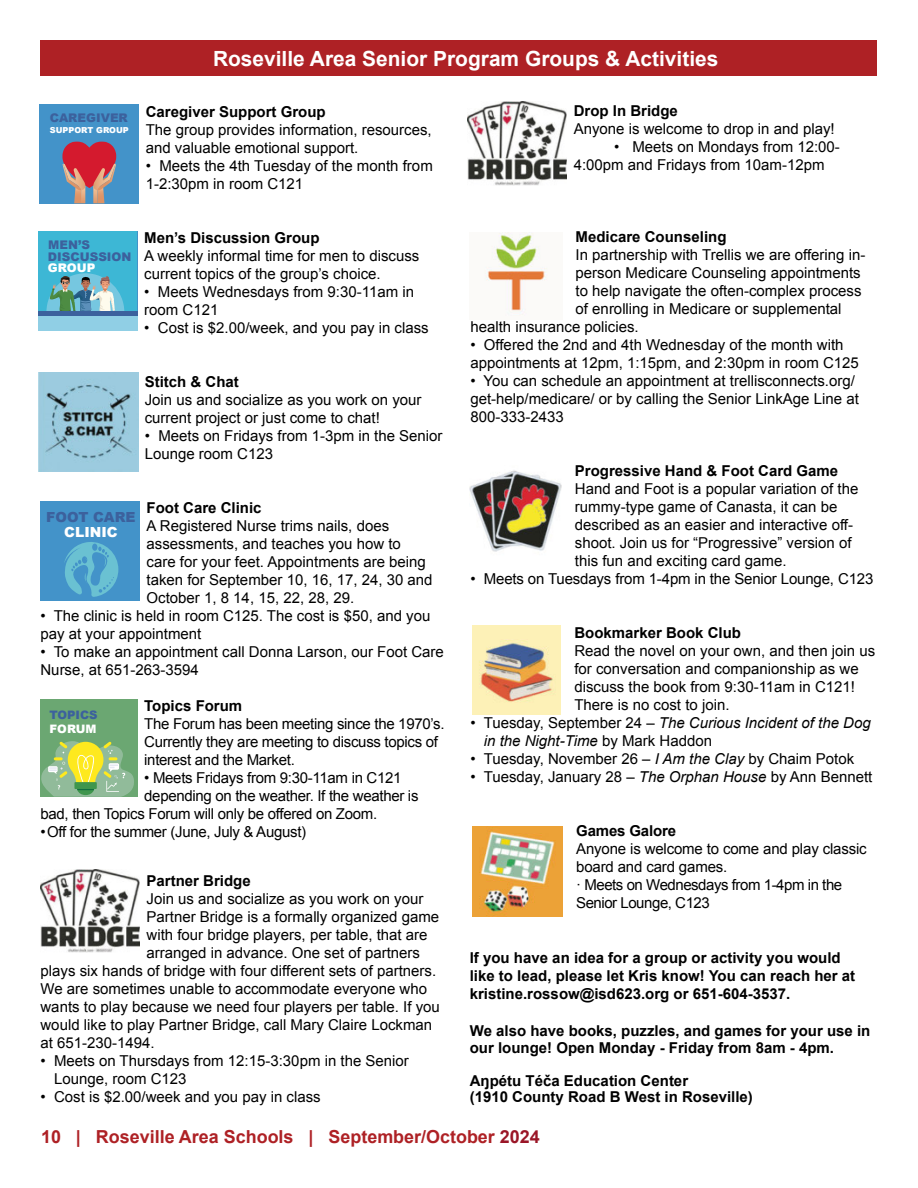
<style>
.page{position:relative;width:918px;height:1188px;background:#fff}
.page>*{position:absolute;margin:0;border:0;box-sizing:border-box;transform-origin:0 0}
.t1{font:700 20.85px "Dkfgvv Arial";color:#fff}
.t2{font:700 18px "Dkfgvv Arial";color:#ae2125}
.t3{font:15px/18px "Sgcqqx Arial";color:#000}
.t4{font:15px "Mpxshl Arial";color:#000}
.t5{font:700 15px/18px "Dkfgvv Arial";color:#000}
.t6{font:15px/18px "Sgcqqx Arial";letter-spacing:-.02em;color:#000}
.t7{font:15px "Mpxshl Arial";letter-spacing:-.02em;color:#000}
.t8{font:italic 15px/18px "Arial";color:#000}
.t9{font:700 15px "Sqwtsq Arial";color:#000}
.t10{font:900 13.95px "Yssrlx Arial";color:#3c619d}
.t11{font:900 13.95px "Yssrlx Arial";color:#fff}
.t12{font:900 11.85px/11.9px "Tmdnmf Arial";color:#3c619d}
.t13{font:900 11.85px "Wptnfr Arial";color:#3c619d}
.t14{font:900 11.85px "Tmdnmf Arial";color:#fff}
.t15{font:900 11.7px "Mddfts Arial";color:#3c619d}
.t16{font:900 11.7px "Mddfts Arial";color:#fff}
.t17{font:900 8.25px "Wptnfr Arial";color:#fff}
.s1{font-family:"Sgcqqx Arial"}
.s2{font-family:"Sgcqqx Arial";font-style:normal}
.s3{font-family:"Mpxshl Arial";font-style:normal}
.s4{font-family:"Arial";font-style:italic}
.s5{color:#9a1627}
</style>
<div class="page">
<div style="left:40px;top:104px;width:99px;height:99px;background:#4393c9"></div>
<svg style="left:62px;top:142px;width:54px;height:61px"></svg>
<div style="left:38px;top:231px;width:99px;height:99px;background:#3db7d5"></div>
<svg style="left:46px;top:273px;width:78px;height:38px"></svg>
<div style="left:38px;top:311px;width:99px;height:20px;background:#3c619d"></div>
<div style="left:38px;top:316px;width:99px;height:15px;background:#90cfe5"></div>
<img style="left:39px;top:373px;width:99px;height:99px">
<div style="left:41px;top:40px;width:837px;height:36px;background:#ae2125"></div>
<div style="left:41px;top:501px;width:99px;height:99px;background:#4393c9"></div>
<svg style="left:64px;top:542px;width:54px;height:55px"></svg>
<img style="left:41px;top:869px;width:99px;height:84px">
<img style="left:468px;top:102px;width:99px;height:83px">
<img style="left:485px;top:233px;width:62px;height:83px">
<img style="left:470px;top:470px;width:91px;height:82px">
<img style="left:472px;top:626px;width:89px;height:88px">
<div style="left:41px;top:700px;width:97px;height:97px;background:#6ba772"></div>
<svg style="left:41px;top:741px;width:93px;height:56px"></svg>
<img style="left:473px;top:826px;width:90px;height:91px">
<p class="t13" style="left:50px;top:109px;width:80px">CAREGIVER</p>
<p class="t17" style="left:50px;top:124px;width:81px">SUPPORT GROUP</p>
<h1 class="t1" style="left:213px;top:45px;width:507px">Roseville Area Senior Program Groups &amp; Activities</h1>
<p class="t5" style="left:574px;top:103px;width:106px">Drop In Bridge</p>
<p class="t3" style="left:574px;top:120px;width:262px">Anyone is welcome to drop in and play!</p>
<p class="t3" style="left:574px;top:138px;width:268px;text-indent:40px">• Meets on Mondays from 12:00-<br>4:00pm and Fridays from 10am-12pm</p>
<p class="t5" style="left:146px;top:103px;width:182px">Caregiver Support Group</p>
<p class="t4" style="left:146px;top:120px;width:287px">The group provides information, resources,</p>
<p class="t3" style="left:146px;top:139px;width:214px">and valuable emotional support.</p>
<p class="t4" style="left:146px;top:156px;width:289px">• Meets the 4th Tuesday of the month from</p>
<p class="t3" style="left:146px;top:175px;width:159px">1-2:30pm in room C121</p>
<p class="t5" style="left:144px;top:229px;width:177px">Men’s Discussion Group</p>
<p class="t3" style="left:144px;top:247px;width:277px">A weekly informal time for men to discuss current topics of the group’s choice.</p>
<p class="t3" style="left:144px;top:283px;width:271px">• Meets Wednesdays from 9:30-11am in room C121</p>
<p class="t3" style="left:144px;top:319px;width:286px">• Cost is $2.00/week, and you pay in class</p>
<p class="t5" style="left:145px;top:373px;width:96px">Stitch &amp; Chat</p>
<p class="t3" style="left:145px;top:391px;width:278px">Join us and socialize as you work on your current project or just come to chat!</p>
<p class="t3" style="left:145px;top:427px;width:299px">• Meets on Fridays from 1-3pm in the Senior<br>Lounge room C123</p>
<p class="t5" style="left:147px;top:499px;width:117px">Foot Care Clinic</p>
<p class="t3" style="left:147px;top:517px;width:288px">A Registered Nurse trims nails, does assessments, and teaches you how to care for your feet. Appointments are being taken for September 10, 16, 17, 24, 30 and October 1, 8 14, 15, 22, 28, 29.</p>
<p class="t4" style="left:41px;top:606px;width:391px">• The clinic is held in room C125. The cost is $50, and you</p>
<p class="t3" style="left:41px;top:625px;width:162px">pay at your appointment</p>
<p class="t4" style="left:41px;top:642px;width:405px">• To make an appointment call Donna Larson, our Foot Care</p>
<p class="t3" style="left:41px;top:661px;width:160px">Nurse, at 651-263-3594</p>
<p class="t5" style="left:144px;top:697px;width:100px">Topics Forum</p>
<p class="t7" style="left:144px;top:714px;width:302px">The Forum has been meeting since the 1970’s.</p>
<p class="t6" style="left:144px;top:733px;width:295px">Currently they are meeting to discuss topics of interest and the Market.</p>
<p class="t6" style="left:144px;top:769px;width:276px">• Meets Fridays from 9:30-11am in C121 depending on the weather. If the weather is</p>
<p class="t7" style="left:41px;top:804px;width:338px">bad, then Topics Forum will only be offered on Zoom.</p>
<p class="t6" style="left:41px;top:823px;width:267px">•Off for the summer (June, July &amp; August)</p>
<p class="t5" style="left:147px;top:872px;width:106px">Partner Bridge</p>
<p class="t3" style="left:147px;top:890px;width:278px">Join us and socialize as you work on your</p>
<p class="t3" style="left:147px;top:908px;width:294px">Partner Bridge is a formally organized game</p>
<p class="t3" style="left:147px;top:926px;width:282px">with four bridge players, per table, that are</p>
<p class="t3" style="left:147px;top:944px;width:275px">arranged in advance. One set of partners</p>
<p class="t3" style="left:41px;top:962px;width:397px">plays six hands of bridge with four different sets of partners.</p>
<p class="t3" style="left:41px;top:980px;width:388px">We are sometimes unable to accommodate everyone who</p>
<p class="t3" style="left:41px;top:998px;width:401px">wants to play because we need four players per table. If you</p>
<p class="t3" style="left:41px;top:1016px;width:393px">would like to play Partner Bridge, call Mary Claire Lockman</p>
<p class="t3" style="left:41px;top:1034px;width:116px">at 651-230-1494.</p>
<p class="t4" style="left:41px;top:1051px;width:370px"><span class="s1">•</span> Meets on Thursdays from 12:15-3:30pm in the Senior</p>
<p class="t3" style="left:54px;top:1070px;width:134px">Lounge, room C123</p>
<p class="t3" style="left:41px;top:1088px;width:282px">• Cost is $2.00/week and you pay in class</p>
<p class="t12" style="left:48px;top:238px;width:85px">MEN’S<br>DISCUSSION</p>
<p class="t14" style="left:48px;top:260px;width:49px">GROUP</p>
<p class="t10" style="left:46px;top:507px;width:91px">FOOT CARE</p>
<p class="t11" style="left:64px;top:522px;width:55px">CLINIC</p>
<p class="t15" style="left:50px;top:706px;width:50px">TOPICS</p>
<p class="t16" style="left:50px;top:720px;width:49px">FORUM</p>
<p class="t5" style="left:576px;top:229px;width:152px">Medicare Counseling</p>
<p class="t4" style="left:576px;top:245px;width:291px">In partnership with Trellis we are offering in-</p>
<p class="t3" style="left:576px;top:264px;width:287px">person Medicare Counseling appointments</p>
<p class="t3" style="left:576px;top:282px;width:287px">to help navigate the often-complex process</p>
<p class="t3" style="left:576px;top:300px;width:267px">of enrolling in Medicare or supplemental</p>
<p class="t3" style="left:470px;top:318px;width:170px">health insurance policies.</p>
<p class="t3" style="left:470px;top:336px;width:390px">• Offered the 2nd and 4th Wednesday of the month with appointments at 12pm, 1:15pm, and 2:30pm in room C125</p>
<p class="t4" style="left:470px;top:371px;width:386px">• You can schedule an appointment at trellisconnects.org/</p>
<p class="t3" style="left:470px;top:390px;width:390px">get-help/medicare/ or by calling the Senior LinkAge Line at<br>800-333-2433</p>
<p class="t5" style="left:575px;top:463px;width:265px">Progressive Hand &amp; Foot Card Game</p>
<p class="t3" style="left:575px;top:480px;width:285px">Hand and Foot is a popular variation of the rummy-type game of Canasta, it can be described as an easier and interactive off&shy;shoot. Join us for “Progressive” version of this fun and exciting card game.</p>
<p class="t4" style="left:470px;top:569px;width:405px"><span class="s1">•</span> Meets on Tuesdays from 1-4pm in the Senior Lounge, C123</p>
<p class="t5" style="left:574px;top:625px;width:168px">Bookmarker Book Club</p>
<p class="t3" style="left:574px;top:642px;width:302px">Read the novel on your own, and then join us for conversation and companionship as we discuss the book from 9:30-11am in C121!</p>
<p class="t4" style="left:574px;top:695px;width:157px">There is no cost to join.</p>
<p class="t8" style="left:484px;top:714px;width:388px;text-indent:-14px"><span class="s2">•</span> <span class="s3">Tuesday, September 24 –</span> The Curious Incident of the Dog in the Night-Time <span class="s2">by Mark Haddon</span></p>
<p class="t4" style="left:470px;top:749px;width:385px"><span class="s1">•</span> Tuesday, November 26 – <span class="s4">I Am the Clay</span> <span class="s1">by Chaim Potok</span></p>
<p class="t4" style="left:470px;top:767px;width:404px"><span class="s1">•</span> Tuesday, January 28 – <span class="s4">The Orphan House</span> <span class="s1">by Ann Bennett</span></p>
<p class="t5" style="left:576px;top:823px;width:102px">Games Galore</p>
<p class="t3" style="left:576px;top:840px;width:292px">Anyone is welcome to come and play classic board and card games.<br>· Meets on Wednesdays from 1-4pm in the<br>Senior Lounge, C123</p>
<p class="t5" style="left:470px;top:950px;width:387px">If you have an idea for a group or activity you would like to lead, please let Kris know! You can reach her at kristine.rossow@isd623.org or 651-604-3537.</p>
<p class="t5" style="left:470px;top:1023px;width:402px;line-height:16.5px">We also have books, puzzles, and games for your use in our lounge! Open Monday - Friday from 8am - 4pm.</p>
<p class="t9" style="left:470px;top:1071px;width:220px">Aŋpétu Téča Education Center</p>
<p class="t5" style="left:470px;top:1089px;width:285px">(1910 County Road B West in Roseville)</p>
<p class="t2" style="left:41px;top:1125px;width:500px">10 | Roseville Area Schools | September/October <span class="s5">2024</span></p>
</div>
